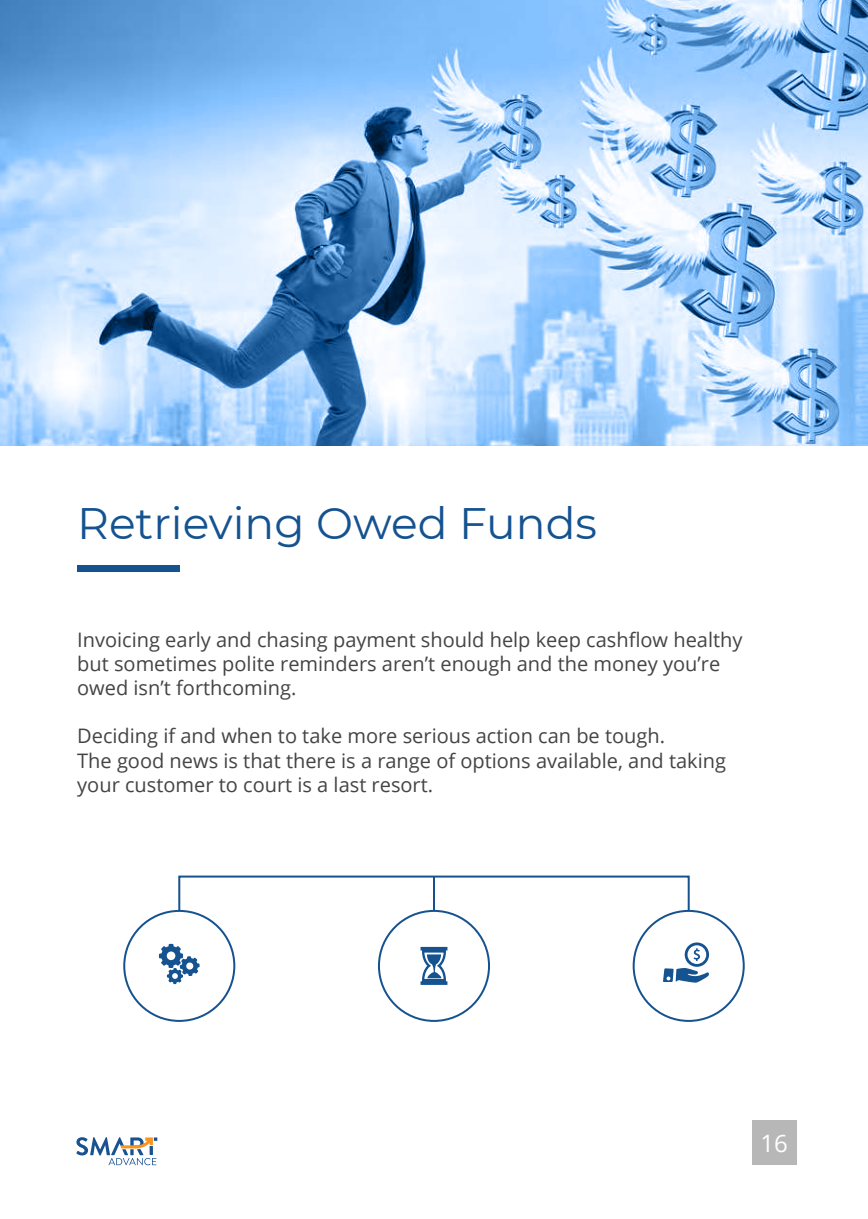
<style>
.page{position:relative;width:868px;height:1219px;background:#fff}
.page>*{position:absolute;margin:0;border:0;box-sizing:border-box;transform-origin:0 0}
.t1{font:44px "Montserrat";color:#155290}
.t2{font:24px "Open Sans";color:#fff}
.t3{font:20px/24px "Open Sans";color:#444}
</style>
<div class="page">
<svg style="left:0;top:0;width:867px;height:445px"></svg>
<div style="left:751px;top:1120px;width:45px;height:45px;background:#b7b7b7"></div>
<div style="left:77px;top:565px;width:102px;height:6px;background:#155290"></div>
<div style="left:123px;top:910px;width:112px;height:112px;border:2px solid #155290;border-radius:50%"></div>
<div style="left:378px;top:910px;width:112px;height:112px;border:2px solid #155290;border-radius:50%"></div>
<div style="left:632px;top:910px;width:112px;height:112px;border:2px solid #155290;border-radius:50%"></div>
<svg style="left:663px;top:942px;width:47px;height:41px"></svg>
<svg style="left:420px;top:947px;width:27px;height:38px"></svg>
<svg style="left:159px;top:944px;width:41px;height:40px"></svg>
<div style="left:178px;top:875px;width:511px;height:37px;border:2px solid #155290"></div>
<hr style="left:433px;top:876px;width:2px;height:35px;background:#155290">
<svg style="left:76px;top:1137px;width:81px;height:28px"></svg>
<h1 class="t1" style="left:77px;top:493px;width:521px">Retrieving Owed Funds</h1>
<p class="t3" style="left:77px;top:628px;width:666px">Invoicing early and chasing payment should help keep cashflow healthy but sometimes polite reminders aren’t enough and the money you’re owed isn’t forthcoming.</p>
<p class="t3" style="left:77px;top:724px;width:650px">Deciding if and when to take more serious action can be tough.<br>The good news is that there is a range of options available, and taking your customer to court is a last resort.</p>
<p class="t2" style="left:760px;top:1134px;width:29px">16</p>
</div>
